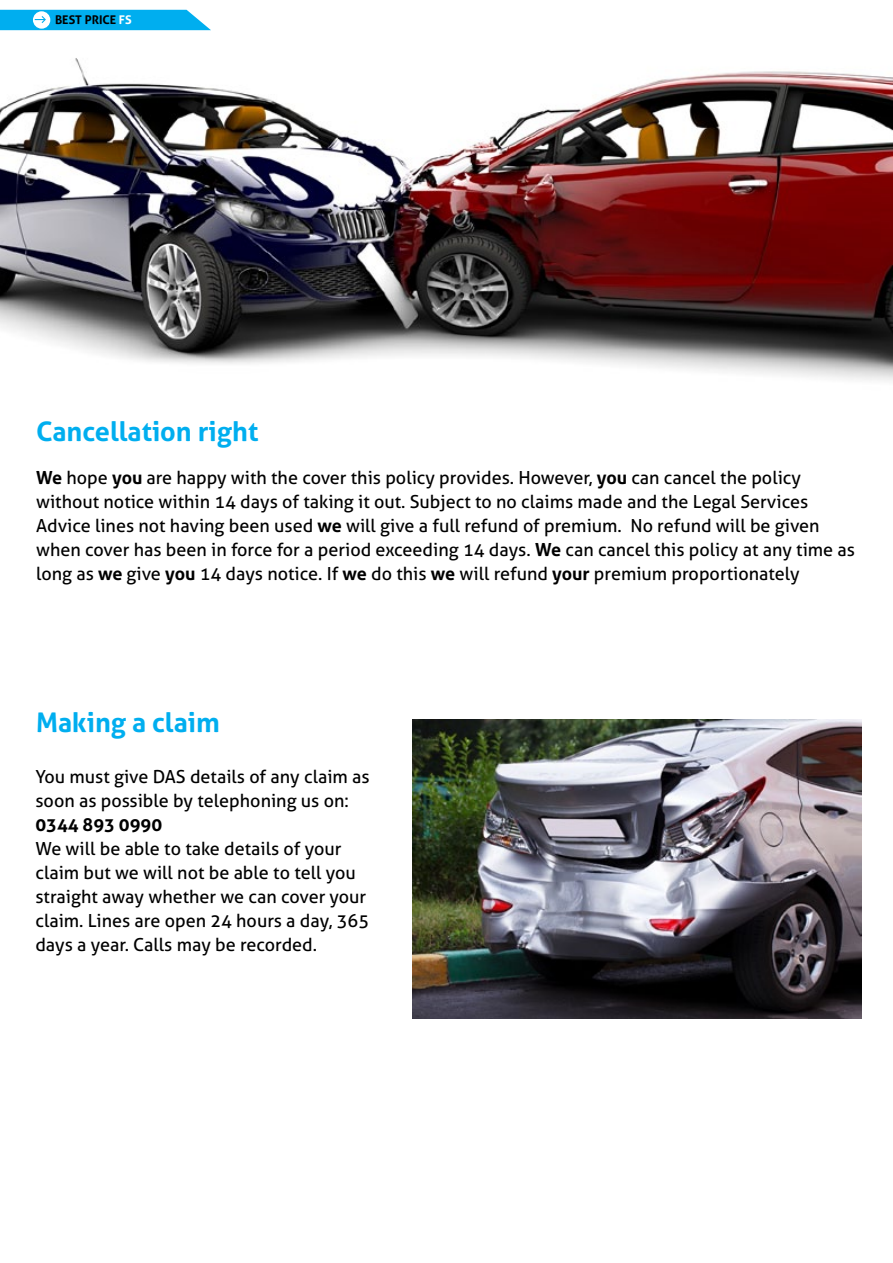
<style>
.page{position:relative;width:893px;height:1263px;background:#fff}
.page>*{position:absolute;margin:0;border:0;box-sizing:border-box;transform-origin:0 0}
.t1{font:700 27px "Aller";color:#00aeef}
.t2{font:18px/24px "Aller";color:#000}
.t3{font:700 18px "Aller";color:#000}
.t4{font:700 12px "Aller";color:#000}
.s1{color:#fff}
.s2{font-weight:700}
</style>
<div class="page">
<svg style="left:0;top:10px;width:211px;height:20px"></svg>
<img style="left:412px;top:719px;width:449px;height:300px">
<img style="left:0;top:58px;width:893px;height:323px">
<p class="t4" style="left:55px;top:13px;width:78px">BEST PRICE <span class="s1">FS</span></p>
<h1 class="t1" style="left:36px;top:415px;width:224px">Cancellation right</h1>
<p class="t2" style="left:36px;top:466px;width:820px"><span class="s2">We</span> hope <span class="s2">you</span> are happy with the cover this policy provides. However, <span class="s2">you</span> can cancel the policy without notice within 14 days of taking it out. Subject to no claims made and the Legal Services Advice lines not having been used <span class="s2">we</span> will give a full refund of premium. No refund will be given when cover has been in force for a period exceeding 14 days. <span class="s2">We</span> can cancel this policy at any time as long as <span class="s2">we</span> give <span class="s2">you</span> 14 days notice. If <span class="s2">we</span> do this <span class="s2">we</span> will refund <span class="s2">your</span> premium proportionately</p>
<h1 class="t1" style="left:36px;top:706px;width:185px">Making a claim</h1>
<p class="t2" style="left:35px;top:764px;width:336px">You must give DAS details of any claim as soon as possible by telephoning us on:</p>
<p class="t3" style="left:35px;top:813px;width:128px">0344 893 0990</p>
<p class="t2" style="left:35px;top:836px;width:335px">We will be able to take details of your claim but we will not be able to tell you straight away whether we can cover your claim. Lines are open 24 hours a day, 365 days a year. Calls may be recorded.</p>
</div>
